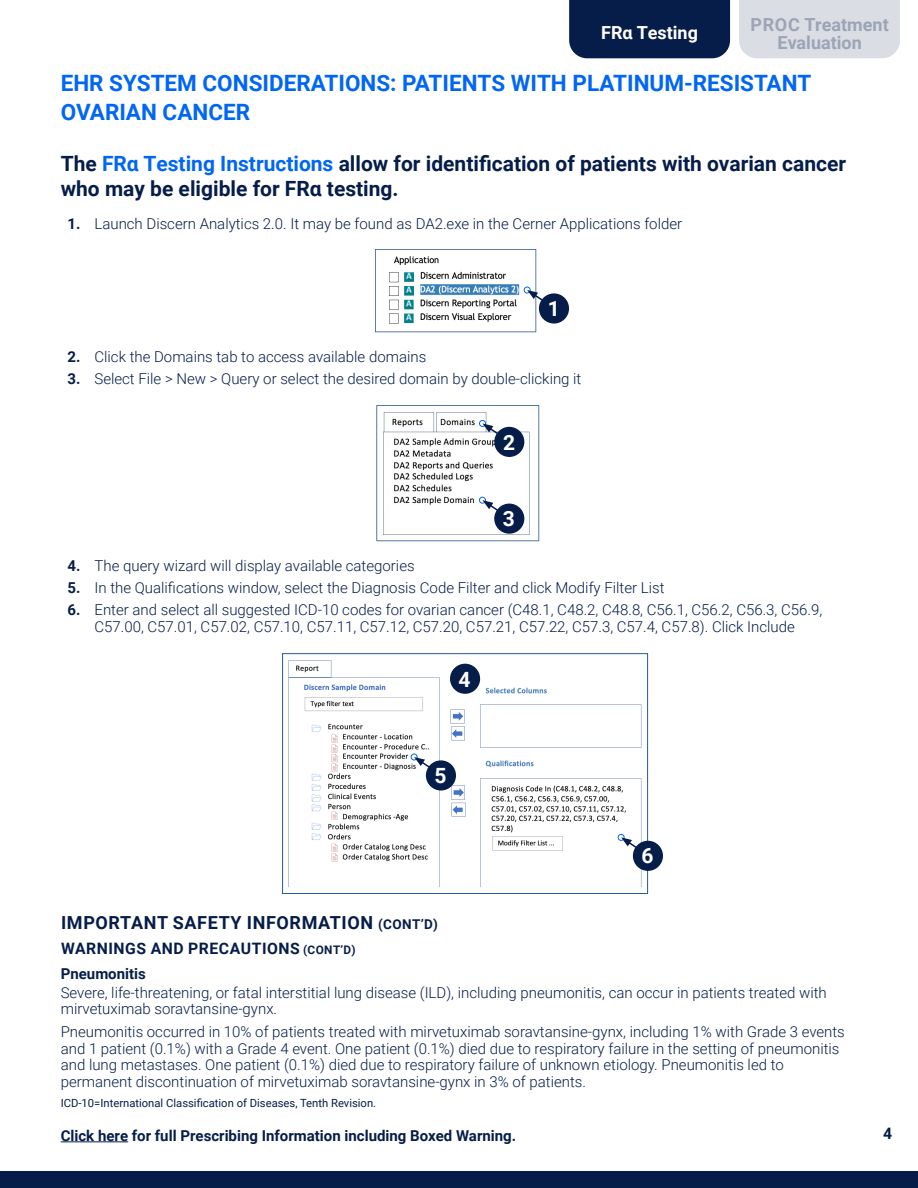
<style>
.page{position:relative;width:918px;height:1188px;background:#fff}
.page>*{position:absolute;margin:0;border:0;box-sizing:border-box;transform-origin:0 0}
.Page_Headline_Caps{font:700 22.5px/28.5px "Roboto";color:#0066f5}
.Section_headline_14_16{font:700 21px/25.5px "Roboto";color:#071d49}
.TOC_Headline{font:700 21px "Roboto";color:#fff}
.ISI_Header{font:700 18px "Roboto";letter-spacing:.035em;color:#071d49}
.top_tab_faded_text{font:700 18px/18px "Roboto";color:#9ca4b6;text-align:center}
.Top_tab_active{font:700 18px "Roboto";color:#fff}
.ISI_Secondary_Headline{font:700 15.75px "Roboto";letter-spacing:.035em;color:#071d49}
.ISI_Copy{font:300 15px/16.5px "Roboto";color:#071d49;text-align:center}
.ISI_Copy_1st{font:300 15px/16.5px "Roboto";color:#071d49}
.ISI_Subhead{font:700 15px "Roboto";color:#071d49}
.Definition{font:11.25px "Roboto";color:#071d49}
.s1{color:#0066f5}
.s2{font-weight:700}
.s3{font-size:13.5px}
.s4{font-size:11.85px}
</style>
<div class="page">
<div style="left:0;top:1171px;width:918px;height:17px;background:#071d49"></div>
<hr style="left:61px;top:1141px;width:67px;height:1px;background:#071d49">
<div style="left:569px;top:0;width:161px;height:58px;background:#071d49"></div>
<div style="left:739px;top:0;width:161px;height:58px;background:#dadde4"></div>
<img style="left:377px;top:405px;width:163px;height:136px">
<img style="left:376px;top:250px;width:161px;height:83px">
<img style="left:288px;top:660px;width:356px;height:227px">
<div style="left:282px;top:653px;width:366px;height:241px;border:1px solid #275a9c"></div>
<div style="left:540px;top:294px;width:28px;height:29px;background:#071d49;border-radius:50%"></div>
<div style="left:539px;top:293px;width:30px;height:31px;border:2px solid #071d49;border-radius:50%"></div>
<div style="left:524px;top:287px;width:7px;height:6px;border:1px solid #0066f5;border-radius:50%"></div>
<svg style="left:527px;top:290px;width:18px;height:13px"></svg>
<div style="left:495px;top:428px;width:29px;height:28px;background:#071d49;border-radius:50%"></div>
<div style="left:494px;top:427px;width:30px;height:30px;border:2px solid #071d49;border-radius:50%"></div>
<div style="left:479px;top:420px;width:7px;height:7px;border:1px solid #0066f5;border-radius:50%"></div>
<svg style="left:482px;top:423px;width:19px;height:13px"></svg>
<div style="left:495px;top:504px;width:29px;height:29px;background:#071d49;border-radius:50%"></div>
<div style="left:494px;top:504px;width:30px;height:30px;border:2px solid #071d49;border-radius:50%"></div>
<div style="left:479px;top:497px;width:7px;height:7px;border:1px solid #0066f5;border-radius:50%"></div>
<svg style="left:482px;top:500px;width:19px;height:13px"></svg>
<div style="left:427px;top:761px;width:28px;height:29px;background:#071d49;border-radius:50%"></div>
<div style="left:426px;top:760px;width:30px;height:31px;border:2px solid #071d49;border-radius:50%"></div>
<div style="left:411px;top:754px;width:7px;height:6px;border:1px solid #0066f5;border-radius:50%"></div>
<svg style="left:414px;top:757px;width:18px;height:13px"></svg>
<div style="left:634px;top:842px;width:28px;height:28px;background:#071d49;border-radius:50%"></div>
<div style="left:633px;top:841px;width:30px;height:30px;border:2px solid #071d49;border-radius:50%"></div>
<div style="left:618px;top:834px;width:7px;height:7px;border:1px solid #0066f5;border-radius:50%"></div>
<svg style="left:621px;top:837px;width:18px;height:13px"></svg>
<div style="left:451px;top:664px;width:28px;height:29px;background:#071d49;border-radius:50%"></div>
<div style="left:450px;top:664px;width:30px;height:30px;border:2px solid #071d49;border-radius:50%"></div>
<p class="Top_tab_active" style="left:601px;top:20px;width:98px">FRα Testing</p>
<p class="top_tab_faded_text" style="left:751px;top:15px;width:140px">PROC Treatment<br>Evaluation</p>
<p class="Page_Headline_Caps" style="left:61px;top:68px;width:752px">EHR SYSTEM CONSIDERATIONS: PATIENTS WITH PLATINUM-RESISTANT<br>OVARIAN CANCER</p>
<p class="Section_headline_14_16" style="left:61px;top:150px;width:787px">The <span class="s1">FRα Testing Instructions</span> allow for identification of patients with ovarian cancer who may be eligible for FRα testing.</p>
<p class="ISI_Copy" style="left:68px;top:215px;width:616px"><span class="s2">1.</span> Launch Discern Analytics 2.0. It may be found as DA2.exe in the Cerner Applications folder</p>
<p class="TOC_Headline" style="left:548px;top:294px;width:14px">1</p>
<p class="ISI_Copy" style="left:68px;top:348px;width:360px"><span class="s2">2.</span> Click the Domains tab to access available domains</p>
<p class="ISI_Copy" style="left:68px;top:370px;width:515px"><span class="s2">3.</span> Select File &gt; New &gt; Query or select the desired domain by double-clicking it</p>
<p class="TOC_Headline" style="left:503px;top:428px;width:14px">2</p>
<p class="TOC_Headline" style="left:503px;top:504px;width:14px">3</p>
<p class="ISI_Copy" style="left:68px;top:557px;width:349px"><span class="s2">4.</span> The query wizard will display available categories</p>
<p class="ISI_Copy" style="left:68px;top:579px;width:599px"><span class="s2">5.</span> In the Qualifications window, select the Diagnosis Code Filter and click Modify Filter List</p>
<p class="ISI_Copy" style="left:68px;top:601px;width:756px"><span class="s2">6.</span> Enter and select all suggested ICD-10 codes for ovarian cancer (C48.1, C48.2, C48.8, C56.1, C56.2, C56.3, C56.9,<br>C57.00, C57.01, C57.02, C57.10, C57.11, C57.12, C57.20, C57.21, C57.22, C57.3, C57.4, C57.8). Click Include</p>
<p class="TOC_Headline" style="left:459px;top:665px;width:14px">4</p>
<p class="TOC_Headline" style="left:434px;top:761px;width:14px">5</p>
<p class="TOC_Headline" style="left:641px;top:841px;width:14px">6</p>
<p class="ISI_Header" style="left:61px;top:910px;width:378px">IMPORTANT SAFETY INFORMATION <span class="s3">(CONT’D)</span></p>
<p class="ISI_Secondary_Headline" style="left:61px;top:937px;width:296px">WARNINGS AND PRECAUTIONS <span class="s4">(CONT’D)</span></p>
<p class="ISI_Subhead" style="left:61px;top:963px;width:87px">Pneumonitis</p>
<p class="ISI_Copy_1st" style="left:61px;top:983px;width:768px">Severe, life-threatening, or fatal interstitial lung disease (ILD), including pneumonitis, can occur in patients treated with mirvetuximab soravtansine-gynx.</p>
<p class="ISI_Copy" style="left:61px;top:1023px;width:786px;text-align:left">Pneumonitis occurred in 10% of patients treated with mirvetuximab soravtansine-gynx, including 1% with Grade 3 events and 1 patient (0.1%) with a Grade 4 event. One patient (0.1%) died due to respiratory failure in the setting of pneumonitis and lung metastases. One patient (0.1%) died due to respiratory failure of unknown etiology. Pneumonitis led to permanent discontinuation of mirvetuximab soravtansine-gynx in 3% of patients.</p>
<p class="Definition" style="left:61px;top:1095px;width:317px">ICD-10=International Classification of Diseases, Tenth Revision.</p>
<p class="ISI_Subhead" style="left:61px;top:1125px;width:457px">Click here for full Prescribing Information including Boxed Warning.</p>
<p class="ISI_Secondary_Headline" style="left:883px;top:1122px;width:11px">4</p>
</div>
